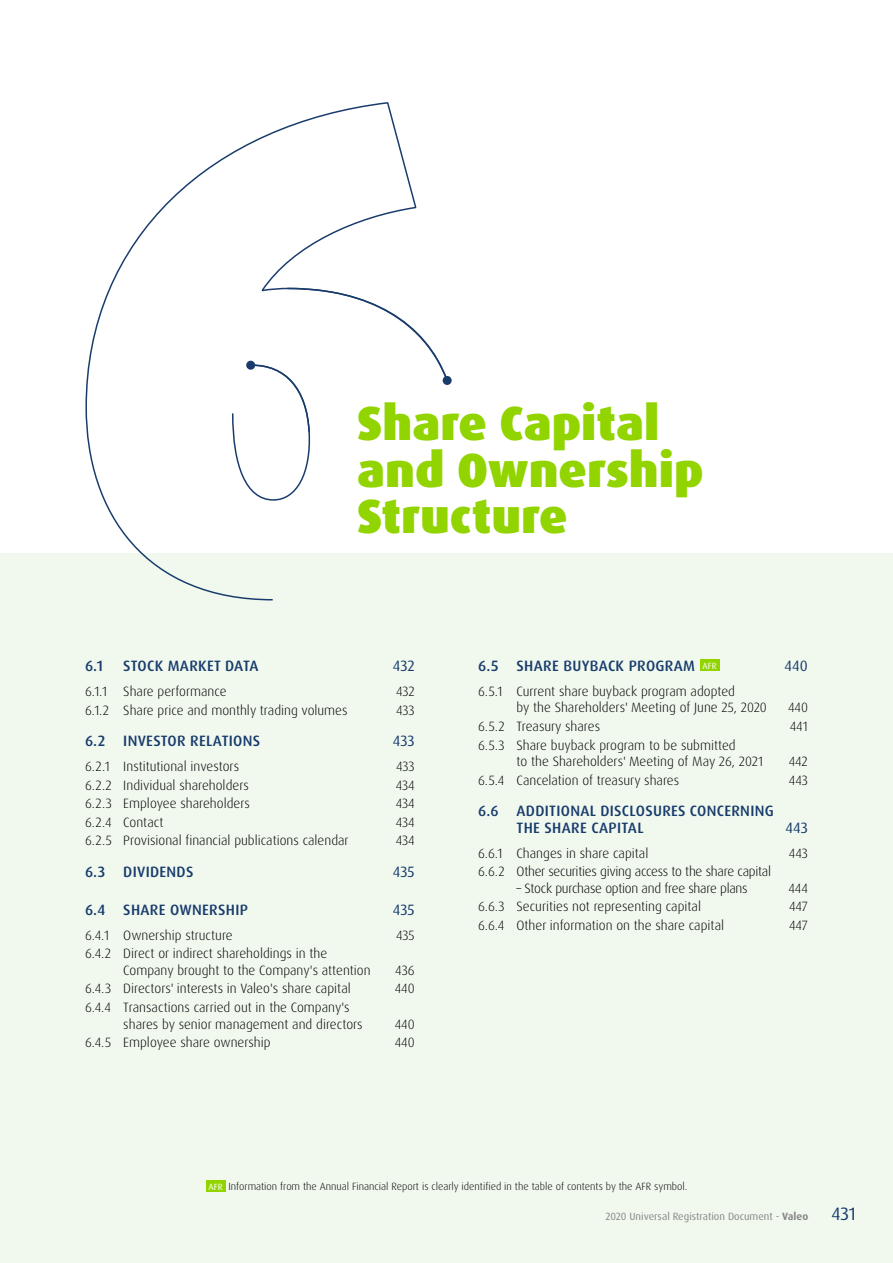
<style>
.page{position:relative;width:893px;height:1263px;background:#fff}
.page>*{position:absolute;margin:0;border:0;box-sizing:border-box;transform-origin:0 0}
.Titre_1{font:900 48px/46.5px "Dax OT";color:#91d400}
.t1{font:18px "Dax OT";color:#193c6c}
.t2{font:500 15px/16.5px "Dax OT";letter-spacing:.02em;color:#193c6c}
.t3{font:15px "Dax OT";letter-spacing:.005em;color:#193c6c}
.t4{font:300 13.5px/16.5px "Dax OT";color:#000}
.t5{font:300 13.5px "Dax OT";letter-spacing:-.02em;color:#000}
.t6{font:300 10.5px "Dax OT";color:#000}
.t7{font:10.5px "Dax OT";color:#878787}
.police_mot_RFA_Gros{font:9px "Dax OT";color:#fff}
.s1{font-weight:700}
</style>
<div class="page">
<div style="left:0;top:553px;width:893px;height:710px;background:#f1f9ef"></div>
<div style="left:699px;top:659px;width:20px;height:12px;background:#91d400"></div>
<svg style="left:85px;top:102px;width:332px;height:499px"></svg>
<div style="left:357px;top:383px;width:438px;height:170px;background:#fff"></div>
<div style="left:443px;top:376px;width:9px;height:9px;background:#193c6c;border-radius:50%"></div>
<svg style="left:249px;top:287px;width:200px;height:147px"></svg>
<div style="left:246px;top:361px;width:9px;height:9px;background:#193c6c;border-radius:50%"></div>
<div style="left:206px;top:1180px;width:20px;height:12px;background:#91d400"></div>
<p class="Titre_1" style="left:357px;top:401px;width:348px">Share Capital and Ownership<br>Structure</p>
<p class="t2" style="left:85px;top:658px;width:20px">6.1</p>
<p class="t2" style="left:123px;top:658px;width:137px">STOCK MARKET DATA</p>
<p class="t3" style="left:393px;top:656px;width:23px">432</p>
<p class="t4" style="left:85px;top:683px;width:143px">6.1.1 Share performance</p>
<p class="t4" style="left:396px;top:683px;width:20px">432</p>
<p class="t4" style="left:85px;top:702px;width:264px">6.1.2 Share price and monthly trading volumes</p>
<p class="t4" style="left:396px;top:702px;width:20px">433</p>
<p class="t2" style="left:85px;top:733px;width:177px">6.2 INVESTOR RELATIONS</p>
<p class="t3" style="left:393px;top:731px;width:23px">433</p>
<p class="t4" style="left:85px;top:758px;width:156px">6.2.1 Institutional investors</p>
<p class="t4" style="left:396px;top:758px;width:20px">433</p>
<p class="t4" style="left:85px;top:777px;width:165px">6.2.2 Individual shareholders</p>
<p class="t4" style="left:396px;top:777px;width:21px">434</p>
<p class="t4" style="left:85px;top:795px;width:166px">6.2.3 Employee shareholders</p>
<p class="t4" style="left:396px;top:795px;width:21px">434</p>
<p class="t4" style="left:85px;top:814px;width:80px">6.2.4 Contact</p>
<p class="t4" style="left:396px;top:814px;width:21px">434</p>
<p class="t4" style="left:85px;top:833px;width:265px">6.2.5 Provisional financial publications calendar</p>
<p class="t4" style="left:396px;top:833px;width:21px">434</p>
<p class="t2" style="left:85px;top:863px;width:110px">6.3 DIVIDENDS</p>
<p class="t3" style="left:393px;top:862px;width:23px">435</p>
<p class="t2" style="left:85px;top:901px;width:165px">6.4 SHARE OWNERSHIP</p>
<p class="t3" style="left:393px;top:900px;width:23px">435</p>
<p class="t4" style="left:85px;top:927px;width:149px">6.4.1 Ownership structure</p>
<p class="t4" style="left:396px;top:927px;width:20px">435</p>
<p class="t4" style="left:123px;top:945px;width:249px;text-indent:-38px">6.4.2 Direct or indirect shareholdings in the<br>Company brought to the Company's attention</p>
<p class="t4" style="left:395px;top:962px;width:21px">436</p>
<p class="t4" style="left:85px;top:980px;width:267px">6.4.3 Directors' interests in Valeo's share capital</p>
<p class="t4" style="left:395px;top:980px;width:21px">440</p>
<p class="t4" style="left:123px;top:999px;width:241px;text-indent:-38px">6.4.4 Transactions carried out in the Company's shares by senior management and directors</p>
<p class="t4" style="left:395px;top:1016px;width:21px">440</p>
<p class="t4" style="left:85px;top:1034px;width:187px">6.4.5 Employee share ownership</p>
<p class="t4" style="left:395px;top:1034px;width:21px">440</p>
<p class="t2" style="left:478px;top:658px;width:218px">6.5 SHARE BUYBACK PROGRAM</p>
<p class="police_mot_RFA_Gros" style="left:702px;top:660px;width:16px">AFR</p>
<p class="t3" style="left:784px;top:656px;width:25px">440</p>
<p class="t4" style="left:517px;top:683px;width:252px;text-indent:-38px">6.5.1 Current share buyback program adopted<br>by the Shareholders' Meeting of June 25, 2020</p>
<p class="t4" style="left:788px;top:700px;width:21px">440</p>
<p class="t4" style="left:478px;top:718px;width:123px">6.5.2 Treasury shares</p>
<p class="t4" style="left:790px;top:718px;width:20px">441</p>
<p class="t4" style="left:517px;top:737px;width:248px;text-indent:-38px">6.5.3 Share buyback program to be submitted<br>to the Shareholders' Meeting of May 26, 2021</p>
<p class="t4" style="left:789px;top:753px;width:21px">442</p>
<p class="t4" style="left:478px;top:772px;width:202px">6.5.4 Cancelation of treasury shares</p>
<p class="t4" style="left:789px;top:772px;width:21px">443</p>
<p class="t2" style="left:517px;top:803px;width:259px;text-indent:-38px">6.6 ADDITIONAL DISCLOSURES CONCERNING<br>THE SHARE CAPITAL</p>
<p class="t3" style="left:785px;top:818px;width:24px">443</p>
<p class="t4" style="left:478px;top:845px;width:172px">6.6.1 Changes in share capital</p>
<p class="t4" style="left:789px;top:845px;width:21px">443</p>
<p class="t5" style="left:478px;top:863px;width:294px">6.6.2 Other securities giving access to the share capital</p>
<p class="t5" style="left:517px;top:880px;width:233px">– Stock purchase option and free share plans</p>
<p class="t4" style="left:788px;top:880px;width:21px">444</p>
<p class="t4" style="left:478px;top:899px;width:224px">6.6.3 Securities not representing capital</p>
<p class="t4" style="left:789px;top:899px;width:20px">447</p>
<p class="t4" style="left:478px;top:917px;width:247px">6.6.4 Other information on the share capital</p>
<p class="t4" style="left:789px;top:917px;width:20px">447</p>
<p class="police_mot_RFA_Gros" style="left:208px;top:1181px;width:16px">AFR</p>
<p class="t6" style="left:228px;top:1180px;width:460px">Information from the Annual Financial Report is clearly identified in the table of contents by the AFR symbol.</p>
<p class="t7" style="left:605px;top:1210px;width:204px">2020 Universal Registration Document - <span class="s1">Valeo</span></p>
<p class="t1" style="left:831px;top:1202px;width:26px">431</p>
</div>
